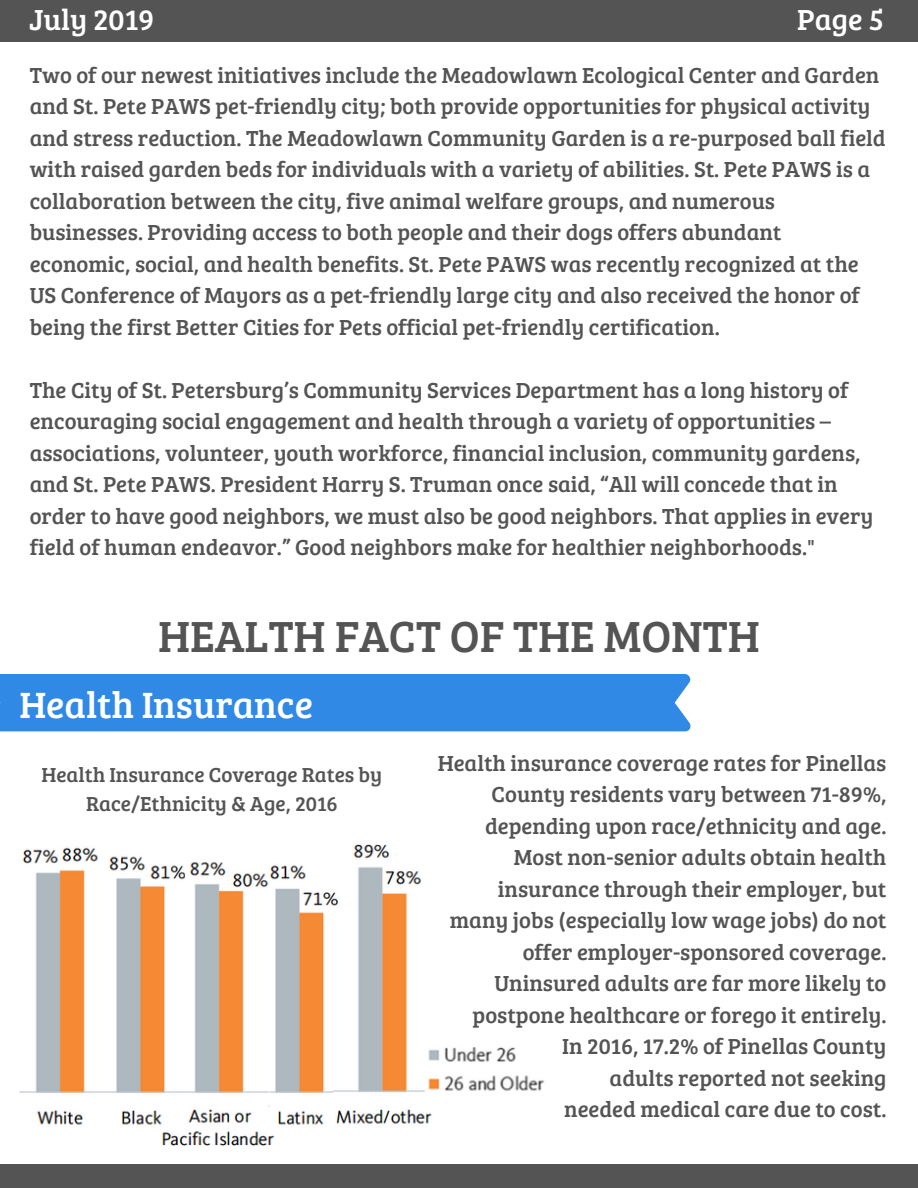
<style>
.page{position:relative;width:918px;height:1188px;background:#fff}
.page>*{position:absolute;margin:0;border:0;box-sizing:border-box;transform-origin:0 0}
.t1{font:45px "Bree Serif";color:#545454}
.t2{font:37.8px "Bree Serif";color:#fff}
.t3{font:30px "Bree Serif";color:#fff}
.t4{font:22.5px/31.5px "Bree Serif";color:#545454}
.t5{font:21px/29.2px "Bree Serif";color:#545454;text-align:center}
</style>
<div class="page">
<div style="left:0;top:0;width:918px;height:42px;background:#545454"></div>
<div style="left:0;top:1164px;width:918px;height:24px;background:#545454"></div>
<img style="left:19px;top:844px;width:526px;height:302px">
<div style="left:0;top:674px;width:691px;height:57px;background:#3089e5"></div>
<h3 class="t3" style="left:29px;top:-3px;width:127px">July 2019</h3>
<h3 class="t3" style="left:797px;top:-3px;width:88px">Page 5</h3>
<p class="t4" style="left:30px;top:58px;width:858px">Two of our newest initiatives include the Meadowlawn Ecological Center and Garden and St. Pete PAWS pet-friendly city; both provide opportunities for physical activity and stress reduction. The Meadowlawn Community Garden is a re-purposed ball field with raised garden beds for individuals with a variety of abilities. St. Pete PAWS is a collaboration between the city, five animal welfare groups, and numerous businesses. Providing access to both people and their dogs offers abundant economic, social, and health benefits. St. Pete PAWS was recently recognized at the US Conference of Mayors as a pet-friendly large city and also received the honor of being the first Better Cities for Pets official pet-friendly certification.</p>
<p class="t4" style="left:30px;top:373px;width:845px">The City of St. Petersburg’s Community Services Department has a long history of encouraging social engagement and health through a variety of opportunities – associations, volunteer, youth workforce, financial inclusion, community gardens, and St. Pete PAWS. President Harry S. Truman once said, “All will concede that in order to have good neighbors, we must also be good neighbors. That applies in every field of human endeavor.” Good neighbors make for healthier neighborhoods."</p>
<h1 class="t1" style="left:158px;top:603px;width:603px">HEALTH FACT OF THE MONTH</h1>
<h2 class="t2" style="left:19px;top:678px;width:295px">Health Insurance</h2>
<p class="t5" style="left:42px;top:759px;width:342px">Health Insurance Coverage Rates by<br>Race/Ethnicity &amp; Age, 2016</p>
<p class="t4" style="left:438px;top:746px;width:450px;text-align:right">Health insurance coverage rates for Pinellas County residents vary between 71-89%, depending upon race/ethnicity and age.<br>Most non-senior adults obtain health insurance through their employer, but many jobs (especially low wage jobs) do not offer employer-sponsored coverage.<br>Uninsured adults are far more likely to postpone healthcare or forego it entirely.<br>In 2016, 17.2% of Pinellas County<br>adults reported not seeking<br>needed medical care due to cost.</p>
</div>
